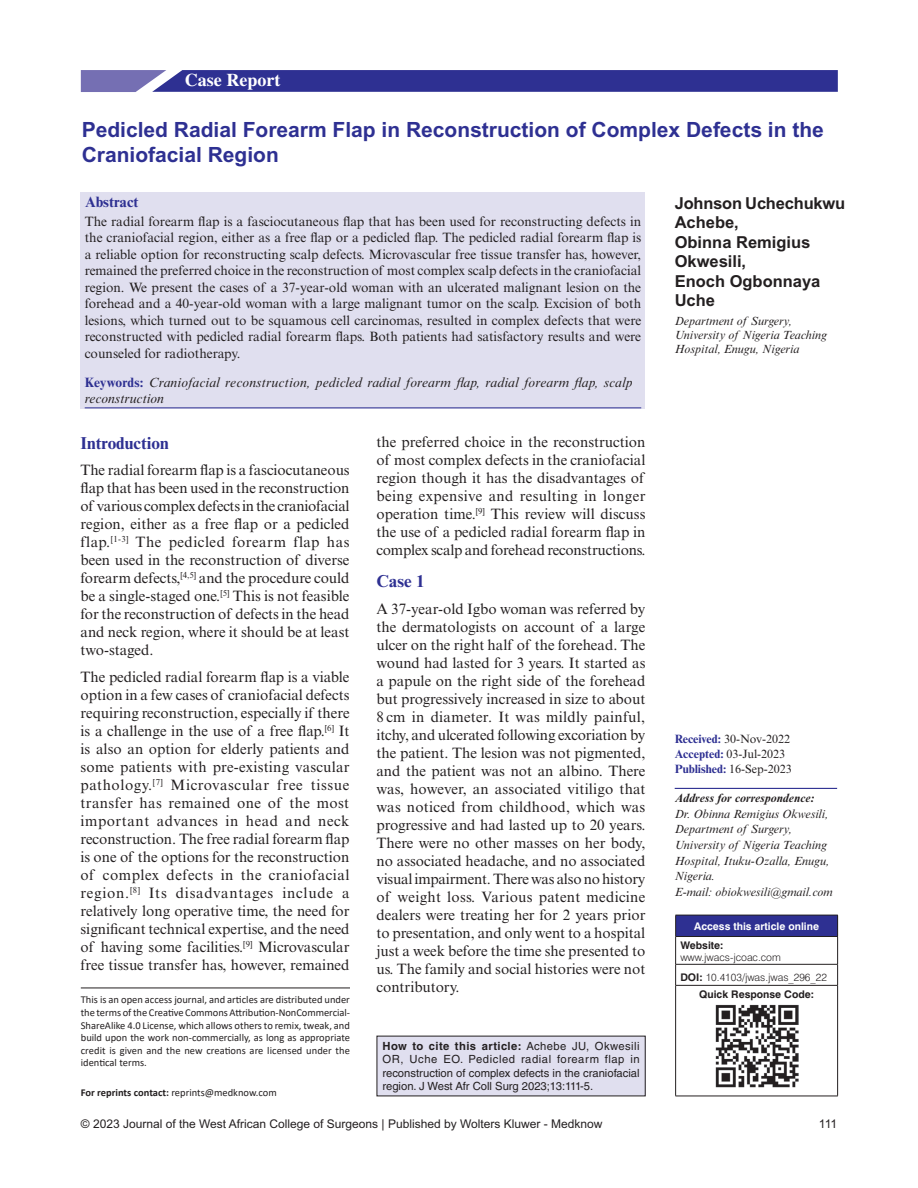
<style>
.page{position:relative;width:918px;height:1188px;background:#fff}
.page>*{position:absolute;margin:0;border:0;box-sizing:border-box;transform-origin:0 0}
.t1{font:700 21px/25px "Arial MT Std";color:#2e3092}
.t2{font:700 18px "Times LT Std";color:#fff}
.t3{font:700 17.25px "Times New Roman MT Std";color:#2e3092}
.t4{font:700 16.5px/19.5px "Arial MT Std";color:#231f20}
.t5{font:15px/18px "Times New Roman MT Std";color:#231f20;text-align:justify}
.t6{font:700 15px "Times New Roman MT Std";color:#2e3092}
.t7{font:13.5px/16.5px "Times New Roman MT Std";color:#231f20;text-align:justify}
.t8{font:italic 13.5px/16.5px "Times New Roman MT Std";letter-spacing:.01em;color:#231f20}
.t9{font:italic 12px/15.8px "Times New Roman MT Std";color:#231f20}
.t10{font:12px "Arial MT Std";color:#231f20}
.t11{font:12px/15px "Times New Roman MT Std";color:#231f20}
.t12{font:italic 700 12px "Times New Roman MT Std";color:#231f20}
.t13{font:11.25px/13.5px "Helvetica LT Std";color:#231f20;text-align:justify}
.t14{font:10.5px/12.6px "Calibri";color:#231f20;text-align:justify}
.t15{font:300 10.5px/19.5px "Swiss 721 BT";color:#231f20}
.t16{font:700 10.5px "Swiss 721 BT";color:#231f20}
.t17{font:700 10.5px "Swiss 721 BT";color:#fff}
.s1{font-weight:700;font-style:normal;color:#2e3092}
.s2{font-weight:700}
.s3{font-weight:700;color:#2e3092}
</style>
<div class="page">
<svg style="left:81px;top:70px;width:757px;height:22px;background:#3b3c98"></svg>
<div style="left:81px;top:192px;width:564px;height:32px;background:#e0dfef"></div>
<div style="left:81px;top:203px;width:564px;height:174px;background:#e0dfef"></div>
<div style="left:81px;top:362px;width:564px;height:46px;background:#e0dfef"></div>
<hr style="left:85px;top:407px;width:556px;height:1px;background:#2e3092">
<div style="left:676px;top:915px;width:162px;height:22px;background:#2e3092"></div>
<hr style="left:675px;top:964px;width:163px;height:1px;background:#231f20">
<hr style="left:675px;top:985px;width:163px;height:1px;background:#231f20">
<hr style="left:675px;top:986px;width:1px;height:110px;background:#231f20">
<hr style="left:837px;top:986px;width:1px;height:110px;background:#231f20">
<hr style="left:675px;top:1096px;width:163px;height:1px;background:#231f20">
<hr style="left:675px;top:915px;width:163px;height:1px;background:#231f20">
<svg style="left:675px;top:915px;width:1px;height:70px"></svg>
<svg style="left:837px;top:915px;width:1px;height:70px"></svg>
<hr style="left:675px;top:936px;width:163px;height:1px;background:#231f20">
<img style="left:715px;top:1004px;width:83px;height:84px">
<hr style="left:675px;top:788px;width:162px;height:1px;background:#2e3092">
<div style="left:377px;top:1036px;width:268px;height:60px;background:#e0dfef"></div>
<hr style="left:81px;top:988px;width:269px;height:1px;background:#231f20">
<p class="t2" style="left:185px;top:70px;width:97px">Case Report</p>
<h1 class="t1" style="left:82px;top:117px;width:744px">Pedicled Radial Forearm Flap in Reconstruction of Complex Defects in the<br>Craniofacial Region</h1>
<p class="t6" style="left:85px;top:193px;width:55px">Abstract</p>
<p class="t7" style="left:85px;top:213px;width:558px">The radial forearm flap is a fasciocutaneous flap that has been used for reconstructing defects in the craniofacial region, either as a free flap or a pedicled flap. The pedicled radial forearm flap is a reliable option for reconstructing scalp defects. Microvascular free tissue transfer has, however, remained the preferred choice in the reconstruction of most complex scalp defects in the craniofacial region. We present the cases of a 37-year-old woman with an ulcerated malignant lesion on the forehead and a 40-year-old woman with a large malignant tumor on the scalp. Excision of both lesions, which turned out to be squamous cell carcinomas, resulted in complex defects that were reconstructed with pedicled radial forearm flaps. Both patients had satisfactory results and were counseled for radiotherapy.</p>
<p class="t8" style="left:85px;top:374px;width:549px"><span class="s1">Keywords:</span> Craniofacial reconstruction, pedicled radial forearm flap, radial forearm flap, scalp reconstruction</p>
<p class="t3" style="left:81px;top:432px;width:90px">Introduction</p>
<p class="t5" style="left:81px;top:461px;width:271px">The radial forearm flap is a fasciocutaneous flap that has been used in the reconstruction of various complex defects in the craniofacial region, either as a free flap or a pedicled flap.<sup>[1-3]</sup> The pedicled forearm flap has been used in the reconstruction of diverse forearm defects,<sup>[4,5]</sup> and the procedure could be a single-staged one.<sup>[5]</sup> This is not feasible for the reconstruction of defects in the head and neck region, where it should be at least two-staged.</p>
<p class="t5" style="left:81px;top:668px;width:271px">The pedicled radial forearm flap is a viable option in a few cases of craniofacial defects requiring reconstruction, especially if there is a challenge in the use of a free flap.<sup>[6]</sup> It is also an option for elderly patients and some patients with pre-existing vascular pathology.<sup>[7]</sup> Microvascular free tissue transfer has remained one of the most important advances in head and neck reconstruction. The free radial forearm flap is one of the options for the reconstruction of complex defects in the craniofacial region.<sup>[8]</sup> Its disadvantages include a relatively long operative time, the need for significant technical expertise, and the need of having some facilities.<sup>[9]</sup> Microvascular free tissue transfer has, however, remained</p>
<p class="t5" style="left:376px;top:433px;width:271px">the preferred choice in the reconstruction of most complex defects in the craniofacial region though it has the disadvantages of being expensive and resulting in longer operation time.<sup>[9]</sup> This review will discuss the use of a pedicled radial forearm flap in complex scalp and forehead reconstructions.</p>
<p class="t3" style="left:376px;top:571px;width:50px">Case 1</p>
<p class="t5" style="left:376px;top:600px;width:271px">A 37-year-old Igbo woman was referred by the dermatologists on account of a large ulcer on the right half of the forehead. The wound had lasted for 3 years. It started as a papule on the right side of the forehead but progressively increased in size to about 8 cm in diameter. It was mildly painful, itchy, and ulcerated following excoriation by the patient. The lesion was not pigmented, and the patient was not an albino. There was, however, an associated vitiligo that was noticed from childhood, which was progressive and had lasted up to 20 years.<br>There were no other masses on her body, no associated headache, and no associated visual impairment. There was also no history of weight loss. Various patent medicine dealers were treating her for 2 years prior to presentation, and only went to a hospital just a week before the time she presented to us. The family and social histories were not contributory.</p>
<p class="t14" style="left:81px;top:993px;width:271px">This is an open access journal, and articles are distributed under the terms of the Creative Commons Attribution-NonCommercial-ShareAlike 4.0 License, which allows others to remix, tweak, and build upon the work non-commercially, as long as appropriate credit is given and the new creations are licensed under the identical terms.</p>
<p class="t14" style="left:81px;top:1086px;width:198px"><span class="s2">For reprints contact:</span> reprints@medknow.com</p>
<p class="t13" style="left:383px;top:1039px;width:259px"><span class="s2">How to cite this article:</span> Achebe JU, Okwesili OR, Uche EO. Pedicled radial forearm flap in reconstruction of complex defects in the craniofacial region. J West Afr Coll Surg 2023;13:111-5.</p>
<p class="t10" style="left:81px;top:1117px;width:523px">© 2023 Journal of the West African College of Surgeons | Published by Wolters Kluwer ‑ Medknow</p>
<p class="t4" style="left:675px;top:193px;width:172px">Johnson Uchechukwu<br>Achebe,<br>Obinna Remigius<br>Okwesili,<br>Enoch Ogbonnaya<br>Uche</p>
<p class="t9" style="left:675px;top:314px;width:154px;line-height:14.2px">Department of Surgery,<br>University of Nigeria Teaching<br>Hospital, Enugu, Nigeria</p>
<p class="t11" style="left:675px;top:731px;width:119px"><span class="s3">Received:</span> 30-Nov-2022<br><span class="s3">Accepted:</span> 03-Jul-2023<br><span class="s3">Published:</span> 16-Sep-2023</p>
<p class="t12" style="left:675px;top:790px;width:141px">Address for correspondence:</p>
<p class="t9" style="left:675px;top:806px;width:160px">Dr. Obinna Remigius Okwesili,<br>Department of Surgery,<br>University of Nigeria Teaching<br>Hospital, Ituku-Ozalla, Enugu,<br>Nigeria.<br>E-mail: obiokwesili@gmail.com</p>
<p class="t17" style="left:694px;top:920px;width:126px">Access this article online</p>
<p class="t16" style="left:680px;top:938px;width:45px">Website:</p>
<p class="t15" style="left:680px;top:948px;width:148px">www.jwacs-jcoac.com<br><span class="s2">DOI:</span> 10.4103/jwas.jwas_296_22</p>
<p class="t16" style="left:699px;top:988px;width:116px">Quick Response Code:</p>
<p class="t10" style="left:819px;top:1117px;width:20px">111</p>
</div>
